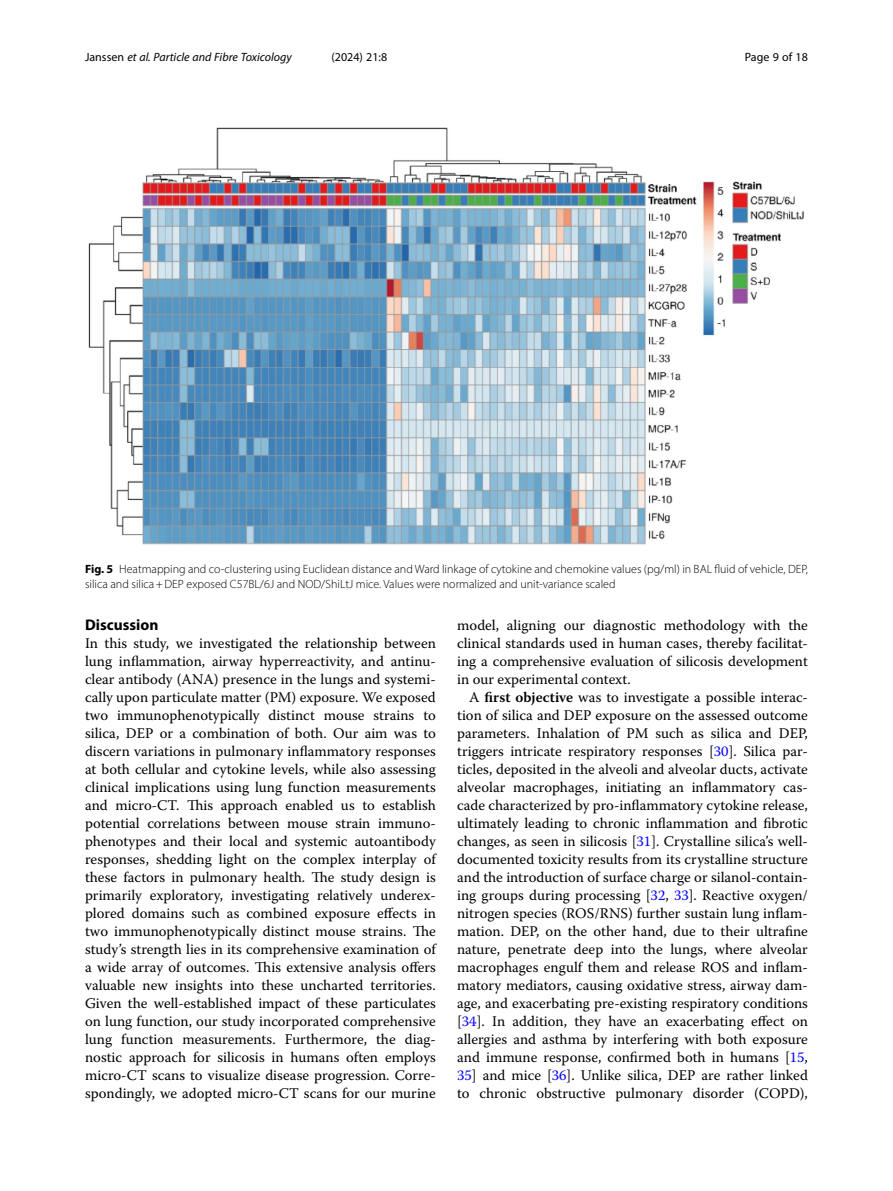
<style>
.page{position:relative;width:893px;height:1191px;background:#fff}
.page>*{position:absolute;margin:0;border:0;box-sizing:border-box;transform-origin:0 0}
.Head_1{font:700 15.45px "Myriad Pro";color:#000}
.Body_Text{font:14.7px/18px "Warnock Pro";color:#000;text-align:justify}
.Body_Text_Indent{font:14.7px/18px "Warnock Pro";color:#000;text-align:justify}
.Figure_Caption{font:300 12px/15px "Myriad Pro";color:#000}
.t1{font:italic 12px "Myriad Pro";color:#000}
.t2{font:12px "Myriad Pro";color:#000}
.s1{font-style:normal}
.s2{font-weight:700}
.s3{font-weight:600}
.s4{color:#00f}
</style>
<div class="page">
<img style="left:88px;top:127px;width:716px;height:418px">
<p class="t1" style="left:85px;top:50px;width:208px"><span class="s1">Janssen</span> et al. Particle and Fibre Toxicology</p>
<p class="t2" style="left:331px;top:50px;width:57px">(2024) 21:8</p>
<p class="t2" style="left:745px;top:50px;width:65px">Page 9 of 18</p>
<p class="Figure_Caption" style="left:85px;top:561px;width:724px"><span class="s2">Fig. 5</span> Heatmapping and co-clustering using Euclidean distance and Ward linkage of cytokine and chemokine values (pg/ml) in BAL fluid of vehicle, DEP, silica and silica+DEP exposed C57BL/6J and NOD/ShiLtJ mice. Values were normalized and unit-variance scaled</p>
<p class="Head_1" style="left:85px;top:615px;width:75px">Discussion</p>
<p class="Body_Text" style="left:85px;top:634px;width:352px">In this study, we investigated the relationship between lung inflammation, airway hyperreactivity, and antinu&shy;clear antibody (ANA) presence in the lungs and systemi&shy;cally upon particulate matter (PM) exposure. We exposed two immunophenotypically distinct mouse strains to silica, DEP or a combination of both. Our aim was to discern variations in pulmonary inflammatory responses at both cellular and cytokine levels, while also assessing clinical implications using lung function measurements and micro-CT. This approach enabled us to establish potential correlations between mouse strain immuno&shy;phenotypes and their local and systemic autoantibody responses, shedding light on the complex interplay of these factors in pulmonary health. The study design is primarily exploratory, investigating relatively underex&shy;plored domains such as combined exposure effects in two immunophenotypically distinct mouse strains. The study’s strength lies in its comprehensive examination of a wide array of outcomes. This extensive analysis offers valuable new insights into these uncharted territories.<br>Given the well-established impact of these particulates on lung function, our study incorporated comprehensive lung function measurements. Furthermore, the diag&shy;nostic approach for silicosis in humans often employs micro-CT scans to visualize disease progression. Corre&shy;spondingly, we adopted micro-CT scans for our murine</p>
<p class="Body_Text" style="left:457px;top:616px;width:352px">model, aligning our diagnostic methodology with the clinical standards used in human cases, thereby facilitat&shy;ing a comprehensive evaluation of silicosis development in our experimental context.</p>
<p class="Body_Text_Indent" style="left:457px;top:688px;width:352px;text-indent:12px">A <span class="s3">first objective</span> was to investigate a possible interac&shy;tion of silica and DEP exposure on the assessed outcome parameters. Inhalation of PM such as silica and DEP, triggers intricate respiratory responses [<span class="s4">30</span>]. Silica par&shy;ticles, deposited in the alveoli and alveolar ducts, activate alveolar macrophages, initiating an inflammatory cas&shy;cade characterized by pro-inflammatory cytokine release, ultimately leading to chronic inflammation and fibrotic changes, as seen in silicosis [<span class="s4">31</span>]. Crystalline silica’s well&shy;documented toxicity results from its crystalline structure and the introduction of surface charge or silanol-contain&shy;ing groups during processing [<span class="s4">32</span>, <span class="s4">33</span>]. Reactive oxygen/ nitrogen species (ROS/RNS) further sustain lung inflam&shy;mation. DEP, on the other hand, due to their ultrafine nature, penetrate deep into the lungs, where alveolar macrophages engulf them and release ROS and inflam&shy;matory mediators, causing oxidative stress, airway dam&shy;age, and exacerbating pre-existing respiratory conditions [<span class="s4">34</span>]. In addition, they have an exacerbating effect on allergies and asthma by interfering with both exposure and immune response, confirmed both in humans [<span class="s4">15</span>, <span class="s4">35</span>] and mice [<span class="s4">36</span>]. Unlike silica, DEP are rather linked to chronic obstructive pulmonary disorder (COPD),</p>
</div>
